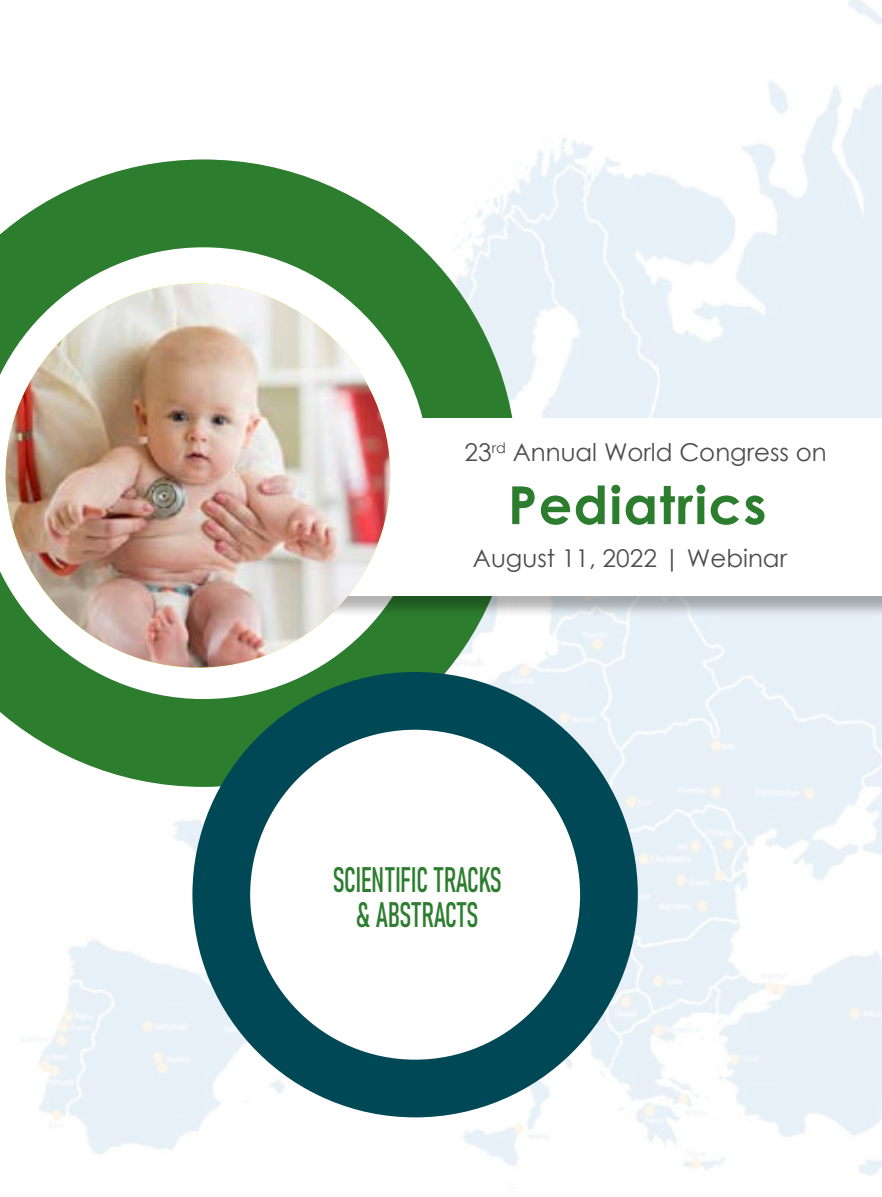
<style>
.page{position:relative;width:882px;height:1197px;background:#fff}
.page>*{position:absolute;margin:0;border:0;box-sizing:border-box;transform-origin:0 0}
.t1{font:700 52.5px "Century Gothic";letter-spacing:.025em;color:#2d7d2f}
.t2{font:35px/35px "Bahnschrift";color:#2d7d2f;text-align:center;scale:.8 1}
.t3{font:24.5px "Century Gothic";color:#4d4d4f}
</style>
<div class="page">
<img style="left:21px;top:0;width:861px;height:1189px">
<svg style="left:0;top:159px;width:517px;height:628px;fill:#2d7d2f"></svg>
<svg style="left:0;top:247px;width:429px;height:452px"></svg>
<div style="left:318px;top:421px;width:564px;height:196px;background:#000;opacity:.3"></div>
<div style="left:315px;top:418px;width:567px;height:178px;background:#fff"></div>
<div style="left:192px;top:672px;width:446px;height:445px;background:#004855;border-radius:50%"></div>
<div style="left:250px;top:730px;width:330px;height:330px;background:#fff;border-radius:50%"></div>
<img style="left:6px;top:283px;width:384px;height:385px;border-radius:192px">
<p class="t3" style="left:465px;top:435px;width:364px">23<sup>rd</sup> Annual World Congress on</p>
<h1 class="t1" style="left:508px;top:465px;width:260px">Pediatrics</h1>
<p class="t3" style="left:473px;top:541px;width:316px">August 11, 2022 | Webinar</p>
<h2 class="t2" style="left:333px;top:860px;width:213px">SCIENTIFIC TRACKS &amp; ABSTRACTS</h2>
</div>
